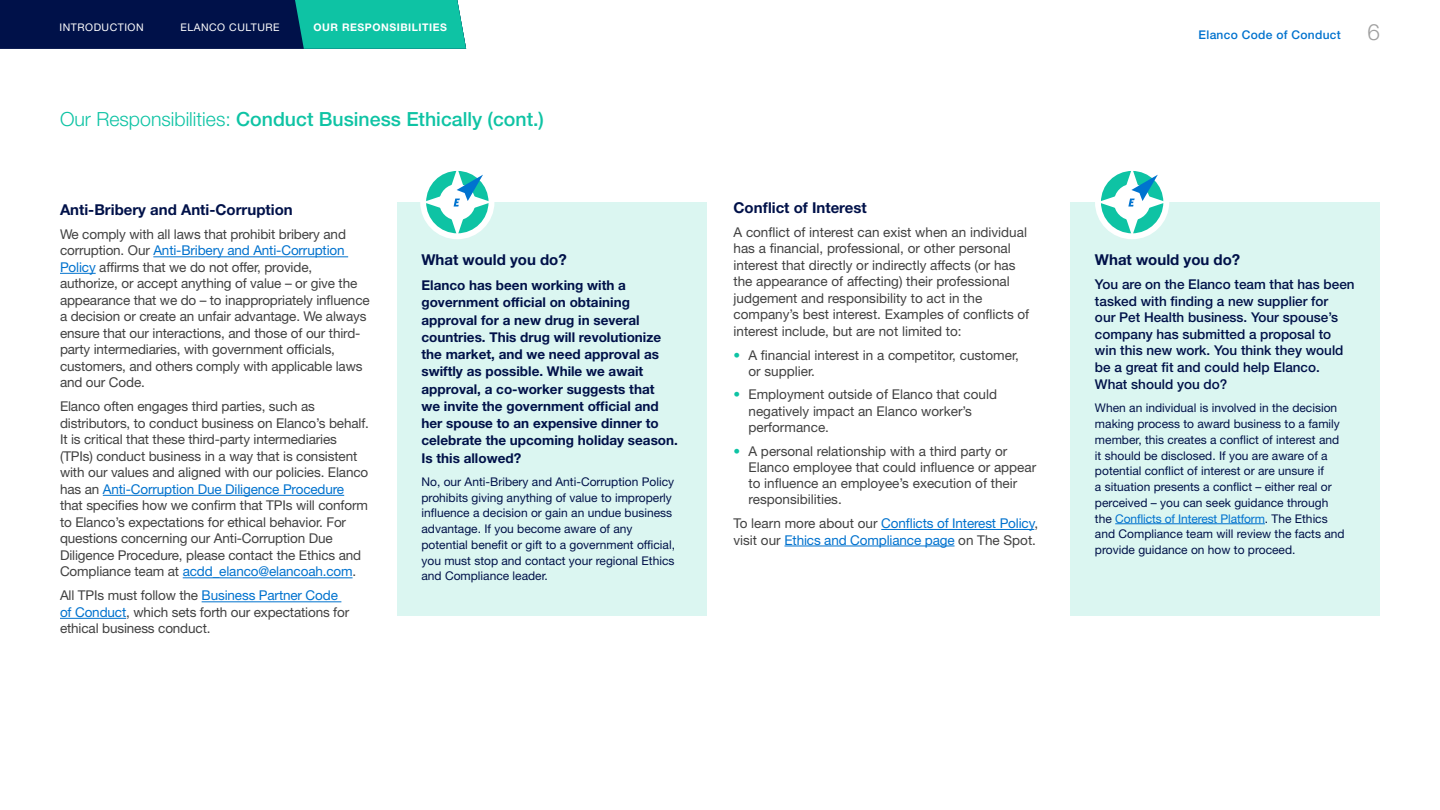
<style>
.page{position:relative;width:1440px;height:810px;background:#fff}
.page>*{position:absolute;margin:0;border:0;box-sizing:border-box;transform-origin:0 0}
.t1{font:500 19.5px "Helvetica Neue LT Std";color:#0ec3a4}
.t2{font:700 15px "Helvetica Neue LT Std";color:#001149}
.t3{font:13.5px/16.5px "Helvetica Neue LT Std";letter-spacing:-.01em;color:#414141}
.t4{font:700 13.5px/17.2px "Helvetica Neue LT Std";color:#001149}
.t5{font:500 13.5px/16.6px "Helvetica Neue LT Std";color:#001149}
.t6{font:13.5px/16.5px "Helvetica Neue LT Std";letter-spacing:-.01em;color:#0072ce}
.t7{font:12px/15.8px "Helvetica Neue LT Std";color:#001149}
.t8{font:500 12px "Helvetica Neue LT Std";letter-spacing:.025em;color:#0072ce}
.t9{font:10.5px "Helvetica Neue LT Std";letter-spacing:.05em;color:#fff}
.t10{font:700 10.5px "Helvetica Neue LT Std";letter-spacing:.05em;color:#fff}
.s1{font-weight:300;font-size:22.5px;color:#a0a0a0}
.s2{font-weight:300}
.s3{color:#0072ce}
.s4{color:#0ec3a4}
.s5{color:#414141}
</style>
<div class="page">
<hr style="left:153px;top:256px;width:195px;height:1px;background:#0072ce">
<hr style="left:60px;top:273px;width:36px;height:1px;background:#0072ce">
<hr style="left:103px;top:495px;width:241px;height:1px;background:#0072ce">
<hr style="left:183px;top:577px;width:170px;height:1px;background:#0072ce">
<hr style="left:202px;top:601px;width:139px;height:1px;background:#0072ce">
<hr style="left:60px;top:618px;width:66px;height:1px;background:#0072ce">
<svg style="left:0;top:0;width:466px;height:49px;background:#07516a"></svg>
<div style="left:397px;top:202px;width:309px;height:414px;background:#dbf6f1"></div>
<div style="left:420px;top:165px;width:74px;height:74px;border:6px solid #fff;border-radius:50%"></div>
<svg style="left:423px;top:168px;width:68px;height:68px"></svg>
<hr style="left:881px;top:529px;width:153px;height:1px;background:#0072ce">
<hr style="left:785px;top:546px;width:170px;height:1px;background:#0072ce">
<div style="left:1070px;top:202px;width:310px;height:414px;background:#dbf6f1"></div>
<hr style="left:1115px;top:523px;width:150px;height:1px;background:#0072ce">
<div style="left:1095px;top:165px;width:74px;height:74px;border:6px solid #fff;border-radius:50%"></div>
<svg style="left:1098px;top:168px;width:68px;height:68px"></svg>
<p class="t9" style="left:60px;top:22px;width:86px">INTRODUCTION</p>
<p class="t9" style="left:180px;top:22px;width:101px">ELANCO CULTURE</p>
<p class="t10" style="left:314px;top:21px;width:135px">OUR RESPONSIBILITIES</p>
<p class="t8" style="left:1199px;top:28px;width:183px">Elanco Code of Conduct <span class="s1">6</span></p>
<h1 class="t1" style="left:60px;top:108px;width:486px"><span class="s2">Our Responsibilities:</span> Conduct Business Ethically (cont.)</h1>
<p class="t2" style="left:60px;top:200px;width:234px">Anti-Bribery and Anti-Corruption</p>
<p class="t3" style="left:60px;top:226px;width:311px">We comply with all laws that prohibit bribery and corruption. Our <span class="s3">Anti-Bribery and Anti-Corruption Policy</span> affirms that we do not offer, provide, authorize, or accept anything of value – or give the appearance that we do – to inappropriately influence a decision or create an unfair advantage. We always ensure that our interactions, and those of our third&shy;party intermediaries, with government officials, customers, and others comply with applicable laws and our Code.</p>
<p class="t3" style="left:60px;top:398px;width:311px">Elanco often engages third parties, such as distributors, to conduct business on Elanco’s behalf.<br>It is critical that these third-party intermediaries (TPIs) conduct business in a way that is consistent with our values and aligned with our policies. Elanco has an <span class="s3">Anti-Corruption Due Diligence Procedure </span>that specifies how we confirm that TPIs will conform to Elanco’s expectations for ethical behavior. For questions concerning our Anti-Corruption Due Diligence Procedure, please contact the Ethics and Compliance team at <span class="s3">acdd_elanco@elancoah.com</span>.</p>
<p class="t3" style="left:60px;top:587px;width:291px">All TPIs must follow the <span class="s3">Business Partner Code of Conduct</span>, which sets forth our expectations for ethical business conduct.</p>
<p class="t2" style="left:422px;top:251px;width:147px">What would you do?</p>
<p class="t4" style="left:422px;top:276px;width:258px">Elanco has been working with a government official on obtaining approval for a new drug in several countries. This drug will revolutionize the market, and we need approval as swiftly as possible. While we await approval, a co-worker suggests that<br>we invite the government official and her spouse to an expensive dinner to celebrate the upcoming holiday season.<br>Is this allowed?</p>
<p class="t7" style="left:422px;top:474px;width:255px">No, our Anti-Bribery and Anti-Corruption Policy prohibits giving anything of value to improperly influence a decision or gain an undue business advantage. If you become aware of any potential benefit or gift to a government official, you must stop and contact your regional Ethics and Compliance leader.</p>
<p class="t2" style="left:734px;top:198px;width:135px">Conflict of Interest</p>
<p class="t3" style="left:734px;top:224px;width:297px">A conflict of interest can exist when an individual has a financial, professional, or other personal interest that directly or indirectly affects (or has the appearance of affecting) their professional judgement and responsibility to act in the company’s best interest. Examples of conflicts of interest include, but are not limited to:</p>
<p class="t3" style="left:748px;top:346px;width:272px;line-height:16.2px;text-indent:-15px"><span class="s4">•</span> A financial interest in a competitor, customer, or supplier.</p>
<p class="t3" style="left:748px;top:386px;width:250px;line-height:16.2px;text-indent:-15px"><span class="s4">•</span> Employment outside of Elanco that could negatively impact an Elanco worker’s performance.</p>
<p class="t3" style="left:748px;top:442px;width:289px;line-height:16.2px;text-indent:-15px"><span class="s4">•</span> A personal relationship with a third party or Elanco employee that could influence or appear to influence an employee’s execution of their responsibilities.</p>
<p class="t6" style="left:734px;top:515px;width:306px"><span class="s5">To learn more about our</span> Conflicts of Interest Policy<span class="s5">, visit our</span> Ethics and Compliance page <span class="s5">on The Spot.</span></p>
<p class="t2" style="left:1095px;top:251px;width:147px">What would you do?</p>
<p class="t5" style="left:1095px;top:276px;width:261px">You are on the Elanco team that has been tasked with finding a new supplier for<br>our Pet Health business. Your spouse’s company has submitted a proposal to win this new work. You think they would be a great fit and could help Elanco.<br>What should you do?</p>
<p class="t7" style="left:1095px;top:400px;width:251px">When an individual is involved in the decision making process to award business to a family member, this creates a conflict of interest and it should be disclosed. If you are aware of a potential conflict of interest or are unsure if<br>a situation presents a conflict – either real or perceived – you can seek guidance through the <span class="s3">Conflicts of Interest Platform</span>. The Ethics and Compliance team will review the facts and provide guidance on how to proceed.</p>
</div>
